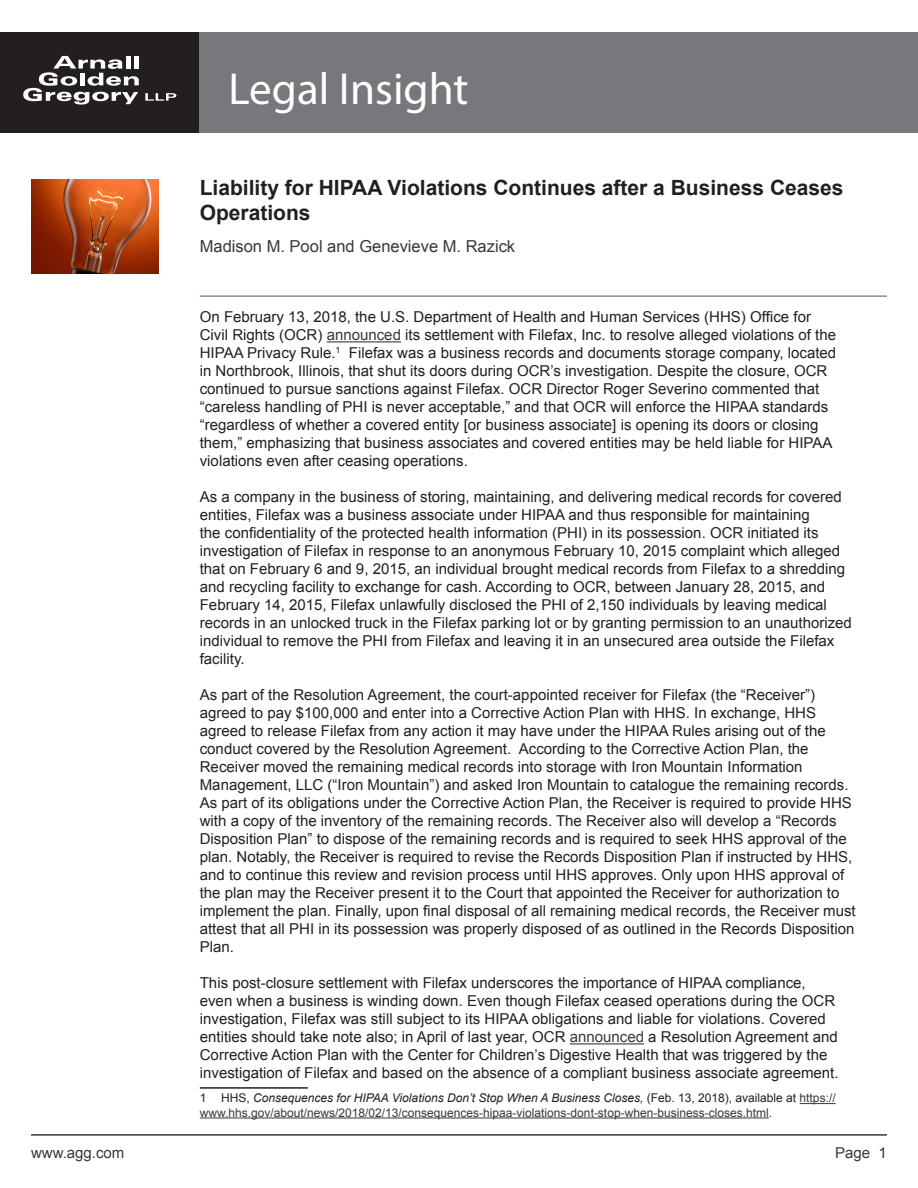
<style>
.page{position:relative;width:918px;height:1188px;background:#fff}
.page>*{position:absolute;margin:0;border:0;box-sizing:border-box;transform-origin:0 0}
.t1{font:45px "Myriad Pro";color:#fff}
.t2{font:700 21px/25.2px "Arial";color:#231f20}
.t3{font:16.5px "Arial";color:#383839}
.Regular_text{font:15px/18px "Arial";color:#231f20}
.t4{font:15px "Arial";color:#383839}
.Footnote{font:12px/14.4px "Arial";color:#383839}
.s1{color:#383839}
.s2{color:#231f20}
.s3{font-style:italic;color:#231f20}
</style>
<div class="page">
<div style="left:0;top:32px;width:200px;height:101px;background:#231f20"></div>
<svg style="left:23px;top:56px;width:116px;height:49px"></svg>
<svg style="left:145px;top:93px;width:31px;height:8px"></svg>
<div style="left:200px;top:32px;width:718px;height:101px;background:#76787b"></div>
<hr style="left:31px;top:1134px;width:856px;height:2px;background:#383839">
<img style="left:31px;top:180px;width:128px;height:94px">
<hr style="left:200px;top:296px;width:687px;height:1px;background:#535355">
<hr style="left:327px;top:341px;width:74px;height:1px;background:#383839">
<hr style="left:570px;top:1043px;width:74px;height:1px;background:#383839">
<hr style="left:200px;top:1087px;width:108px;height:2px;background:#231f20">
<hr style="left:800px;top:1103px;width:36px;height:1px;background:#383839">
<hr style="left:200px;top:1118px;width:569px;height:1px;background:#383839">
<h1 class="t1" style="left:229px;top:61px;width:241px">Legal Insight</h1>
<p class="t2" style="left:200px;top:176px;width:645px">Liability for HIPAA Violations Continues after a Business Ceases<br>Operations</p>
<p class="t3" style="left:200px;top:235px;width:317px">Madison M. Pool and Genevieve M. Razick</p>
<p class="Regular_text" style="left:200px;top:308px;width:638px">On February 13, 2018, the U.S. Department of Health and Human Services (HHS) Office for Civil Rights (OCR) <span class="s1">announced</span> its settlement with Filefax, Inc. to resolve alleged violations of the HIPAA Privacy Rule.<sup>1</sup> Filefax was a business records and documents storage company, located in Northbrook, Illinois, that shut its doors during OCR’s investigation. Despite the closure, OCR continued to pursue sanctions against Filefax. OCR Director Roger Severino commented that “careless handling of PHI is never acceptable,” and that OCR will enforce the HIPAA standards “regardless of whether a covered entity [or business associate] is opening its doors or closing them,” emphasizing that business associates and covered entities may be held liable for HIPAA violations even after ceasing operations.</p>
<p class="Regular_text" style="left:200px;top:488px;width:654px">As a company in the business of storing, maintaining, and delivering medical records for covered entities, Filefax was a business associate under HIPAA and thus responsible for maintaining<br>the confidentiality of the protected health information (PHI) in its possession. OCR initiated its investigation of Filefax in response to an anonymous February 10, 2015 complaint which alleged that on February 6 and 9, 2015, an individual brought medical records from Filefax to a shredding and recycling facility to exchange for cash. According to OCR, between January 28, 2015, and February 14, 2015, Filefax unlawfully disclosed the PHI of 2,150 individuals by leaving medical records in an unlocked truck in the Filefax parking lot or by granting permission to an unauthorized individual to remove the PHI from Filefax and leaving it in an unsecured area outside the Filefax facility.</p>
<p class="Regular_text" style="left:200px;top:686px;width:658px">As part of the Resolution Agreement, the court-appointed receiver for Filefax (the “Receiver”) agreed to pay $100,000 and enter into a Corrective Action Plan with HHS. In exchange, HHS agreed to release Filefax from any action it may have under the HIPAA Rules arising out of the conduct covered by the Resolution Agreement. According to the Corrective Action Plan, the Receiver moved the remaining medical records into storage with Iron Mountain Information Management, LLC (“Iron Mountain”) and asked Iron Mountain to catalogue the remaining records.<br>As part of its obligations under the Corrective Action Plan, the Receiver is required to provide HHS with a copy of the inventory of the remaining records. The Receiver also will develop a “Records Disposition Plan” to dispose of the remaining records and is required to seek HHS approval of the plan. Notably, the Receiver is required to revise the Records Disposition Plan if instructed by HHS, and to continue this review and revision process until HHS approves. Only upon HHS approval of the plan may the Receiver present it to the Court that appointed the Receiver for authorization to implement the plan. Finally, upon final disposal of all remaining medical records, the Receiver must attest that all PHI in its possession was properly disposed of as outlined in the Records Disposition Plan.</p>
<p class="Regular_text" style="left:200px;top:974px;width:640px">This post-closure settlement with Filefax underscores the importance of HIPAA compliance, even when a business is winding down. Even though Filefax ceased operations during the OCR investigation, Filefax was still subject to its HIPAA obligations and liable for violations. Covered entities should take note also; in April of last year, OCR <span class="s1">announced</span> a Resolution Agreement and Corrective Action Plan with the Center for Children’s Digestive Health that was triggered by the investigation of Filefax and based on the absence of a compliant business associate agreement.</p>
<p class="Footnote" style="left:200px;top:1091px;width:637px"><span class="s2">1 HHS,</span> <span class="s3">Consequences for HIPAA Violations Don’t Stop When A Business Closes,</span> <span class="s2">(Feb. 13, 2018), available at</span> https:// www.hhs.gov/about/news/2018/02/13/consequences-hipaa-violations-dont-stop-when-business-closes.html<span class="s2">.</span></p>
<p class="t4" style="left:31px;top:1142px;width:95px">www.agg.com</p>
<p class="t4" style="left:835px;top:1142px;width:53px">Page 1</p>
</div>
